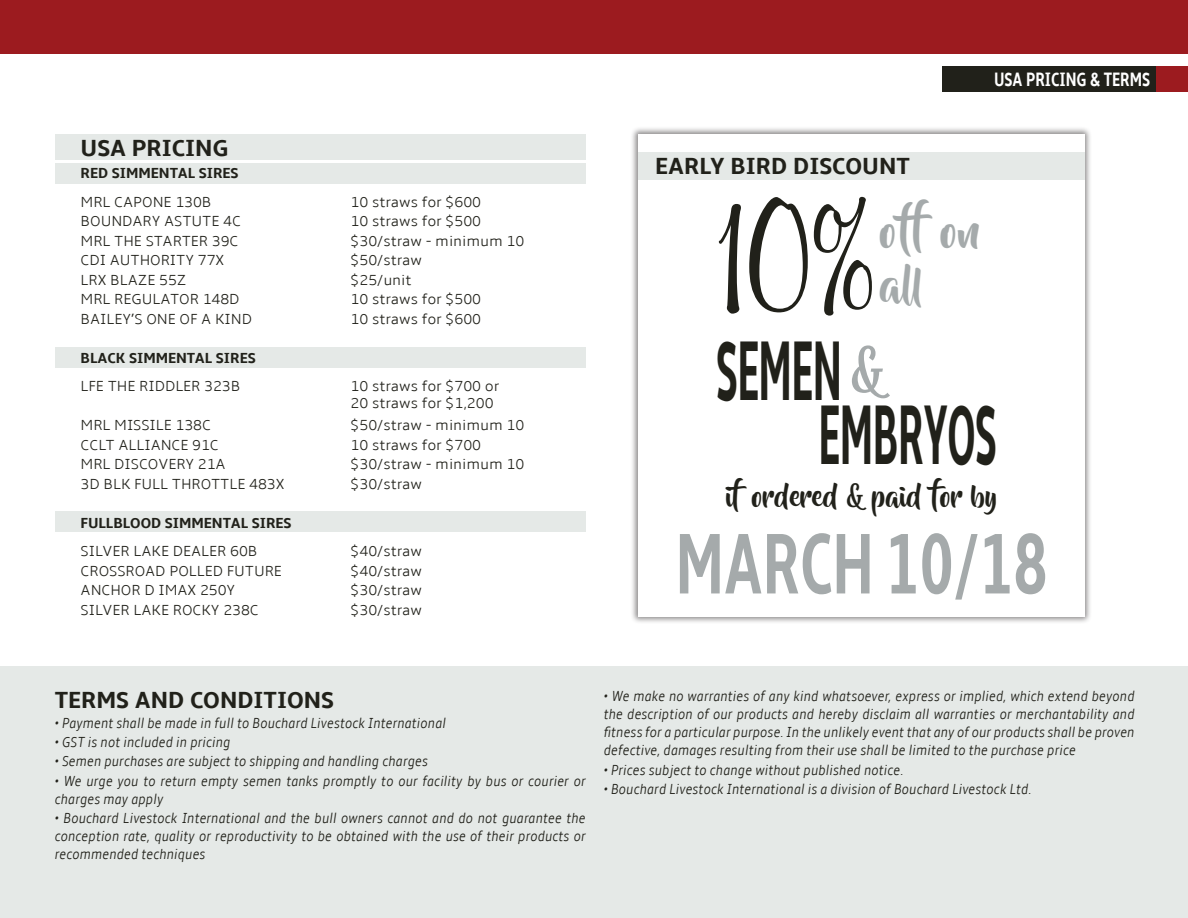
<style>
.page{position:relative;width:1188px;height:918px;background:#fff}
.page>*{position:absolute;margin:0;border:0;box-sizing:border-box;transform-origin:0 0}
.t1{font:700 176.7px "Murray Hill BT";color:#21211a;scale:.84 1}
.t2{font:700 89.55px "Amble";color:#a5aaab;scale:.65 1}
.t3{font:700 87px/64.5px "Amble";letter-spacing:-.01em;color:#21211a;scale:.47 1}
.t4{font:64.5px "Lavanderia Sturdy";color:#a5aaab}
.t5{font:45px/54px "Beyond The Mountains";color:#a5aaab}
.t6{font:28.5px "Beyond The Mountains";color:#21211a}
.t7{font:700 24px "Amble";color:#21211a}
.t8{font:700 19.95px "Amble";color:#fff;scale:.75 1}
.t9{font:italic 300 condensed 15px/18px "Amble";color:#21211a;text-align:justify}
.t10{font:300 15px/16.5px "Amble";color:#21211a}
.t11{font:700 15px "Amble";color:#21211a}
.s1{font-family:"Lavanderia Sturdy";font-size:33px}
</style>
<div class="page">
<div style="left:1px;top:0;width:1187px;height:54px;background:#9c1b1f"></div>
<div style="left:0;top:666px;width:1188px;height:252px;background:#e5e9e7"></div>
<div style="left:942px;top:66px;width:246px;height:26px;background:#21211a"></div>
<div style="left:1157px;top:66px;width:31px;height:26px;background:#9c1b1f"></div>
<div style="left:55px;top:163px;width:531px;height:20px;background:#e5e9e7"></div>
<div style="left:55px;top:347px;width:531px;height:21px;background:#e5e9e7"></div>
<div style="left:55px;top:511px;width:531px;height:21px;background:#e5e9e7"></div>
<div style="left:55px;top:134px;width:531px;height:26px;background:#e5e9e7"></div>
<div style="left:630px;top:126px;width:463px;height:498px;background:#231f20;opacity:.51"></div>
<div style="left:638px;top:134px;width:447px;height:483px;background:#fff"></div>
<div style="left:639px;top:153px;width:446px;height:27px;background:#e5e9e7"></div>
<h3 class="t7" style="left:81px;top:134px;width:147px">USA PRICING</h3>
<p class="t11" style="left:81px;top:165px;width:160px">RED SIMMENTAL SIRES</p>
<p class="t10" style="left:81px;top:194px;width:11px">mrl</p>
<p class="t10" style="left:114px;top:194px;width:20px">Capo</p>
<p class="t10" style="left:153px;top:194px;width:60px">ne 130B</p>
<p class="t10" style="left:351px;top:194px;width:132px">10 straws for $600</p>
<p class="t10" style="left:81px;top:213px;width:52px">Boundar</p>
<p class="t10" style="left:152px;top:213px;width:91px">y Astute 4C</p>
<p class="t10" style="left:351px;top:213px;width:132px">10 straws for $500</p>
<p class="t10" style="left:81px;top:233px;width:84px">MRL The Starter</p>
<p class="t10" style="left:212px;top:233px;width:28px">39C</p>
<p class="t10" style="left:351px;top:233px;width:175px">$30/straw - minimum 10</p>
<p class="t10" style="left:81px;top:252px;width:60px">CDI Authorit</p>
<p class="t10" style="left:185px;top:252px;width:40px">y 77X</p>
<p class="t10" style="left:351px;top:252px;width:73px">$50/straw</p>
<p class="t10" style="left:81px;top:272px;width:101px">LRX Blaze 55Z</p>
<p class="t10" style="left:351px;top:272px;width:62px">$25/unit</p>
<p class="t10" style="left:81px;top:291px;width:82px">MRL Regulator</p>
<p class="t10" style="left:203px;top:291px;width:38px">148D</p>
<p class="t10" style="left:351px;top:291px;width:132px">10 straws for $500</p>
<p class="t10" style="left:81px;top:311px;width:19px">Baile</p>
<p class="t10" style="left:122px;top:311px;width:128px">y’s One Of A Kind</p>
<p class="t10" style="left:351px;top:311px;width:132px">10 straws for $600</p>
<p class="t11" style="left:81px;top:349px;width:177px">BLACK SIMMENTAL SIRES</p>
<p class="t10" style="left:81px;top:378px;width:78px">LFE The Riddler</p>
<p class="t10" style="left:204px;top:378px;width:38px">323B</p>
<p class="t10" style="left:351px;top:378px;width:150px">10 straws for $700 or<br>20 straws for $1,200</p>
<p class="t10" style="left:81px;top:417px;width:55px">MRL Missile</p>
<p class="t10" style="left:176px;top:417px;width:37px">138C</p>
<p class="t10" style="left:351px;top:417px;width:175px">$50/straw - minimum 10</p>
<p class="t10" style="left:81px;top:437px;width:57px">CCLT Allia</p>
<p class="t10" style="left:161px;top:437px;width:60px">nce 91C</p>
<p class="t10" style="left:351px;top:437px;width:132px">10 straws for $700</p>
<p class="t10" style="left:81px;top:456px;width:54px">MRL Discover</p>
<p class="t10" style="left:186px;top:456px;width:42px">y 21A</p>
<p class="t10" style="left:351px;top:456px;width:175px">$30/straw - minimum 10</p>
<p class="t10" style="left:81px;top:476px;width:111px">3D BLK Full Throttle</p>
<p class="t10" style="left:249px;top:476px;width:37px">483X</p>
<p class="t10" style="left:351px;top:476px;width:73px">$30/straw</p>
<p class="t11" style="left:81px;top:514px;width:213px">FULLBLOOD SIMMENTAL SIRES</p>
<p class="t10" style="left:81px;top:543px;width:17px">Silver</p>
<p class="t10" style="left:134px;top:543px;width:18px">Lake</p>
<p class="t10" style="left:173px;top:543px;width:20px">Dealer</p>
<p class="t10" style="left:230px;top:543px;width:29px">60B</p>
<p class="t10" style="left:351px;top:543px;width:73px">$40/straw</p>
<p class="t10" style="left:81px;top:563px;width:20px">Crossroad</p>
<p class="t10" style="left:169px;top:563px;width:19px">Polled</p>
<p class="t10" style="left:227px;top:563px;width:47px">Future</p>
<p class="t10" style="left:351px;top:563px;width:73px">$40/straw</p>
<p class="t10" style="left:81px;top:582px;width:32px">Anchor</p>
<p class="t10" style="left:144px;top:582px;width:32px">D Imax</p>
<p class="t10" style="left:200px;top:582px;width:51px">250Y</p>
<p class="t10" style="left:351px;top:582px;width:73px">$30/straw</p>
<p class="t10" style="left:81px;top:602px;width:17px">Silver</p>
<p class="t10" style="left:134px;top:602px;width:10px">lake</p>
<p class="t10" style="left:173px;top:602px;width:20px">Rock</p>
<p class="t10" style="left:211px;top:602px;width:49px">y 238C</p>
<p class="t10" style="left:351px;top:602px;width:73px">$30/straw</p>
<h3 class="t8" style="left:994px;top:68px;width:210px">USA PRICING &amp; TERMS</h3>
<h3 class="t7" style="left:655px;top:152px;width:256px">EARLY BIRD DISCOUNT</h3>
<h1 class="t1" style="left:716px;top:147px;width:193px">10%</h1>
<h3 class="t5" style="left:880px;top:206px;width:102px">off on all</h3>
<h3 class="t3" style="left:819px;top:340px;width:381px;text-indent:-102px">SEMEN<br>EMBRYOS</h3>
<h3 class="t4" style="left:851px;top:332px;width:34px">&amp;</h3>
<h3 class="t6" style="left:726px;top:480px;width:272px">if ordered <span class="s1">&amp;</span> paid for by</h3>
<h2 class="t2" style="left:676px;top:512px;width:574px">MARCH 10/18</h2>
<h3 class="t7" style="left:55px;top:686px;width:281px">TERMS AND CONDITIONS</h3>
<p class="t9" style="left:55px;top:714px;width:393px">• Payment shall be made in full to Bouchard Livestock International</p>
<p class="t9" style="left:55px;top:733px;width:177px">• GST is not included in pricing</p>
<p class="t9" style="left:55px;top:753px;width:375px">• Semen purchases are subject to shipping and handling charges</p>
<p class="t9" style="left:55px;top:772px;width:532px">• We urge you to return empty semen tanks promptly to our facility by bus or courier or charges may apply</p>
<p class="t9" style="left:55px;top:809px;width:533px">• Bouchard Livestock International and the bull owners cannot and do not guarantee the conception rate, quality or reproductivity to be obtained with the use of their products or recommended techniques</p>
<p class="t9" style="left:604px;top:688px;width:532px">• We make no warranties of any kind whatsoever, express or implied, which extend beyond the description of our products and hereby disclaim all warranties or merchantability and fitness for a particular purpose. In the unlikely event that any of our products shall be proven defective, damages resulting from their use shall be limited to the purchase price</p>
<p class="t9" style="left:604px;top:761px;width:302px">• Prices subject to change without published notice.</p>
<p class="t9" style="left:604px;top:780px;width:430px">• Bouchard Livestock International is a division of Bouchard Livestock Ltd.</p>
</div>
